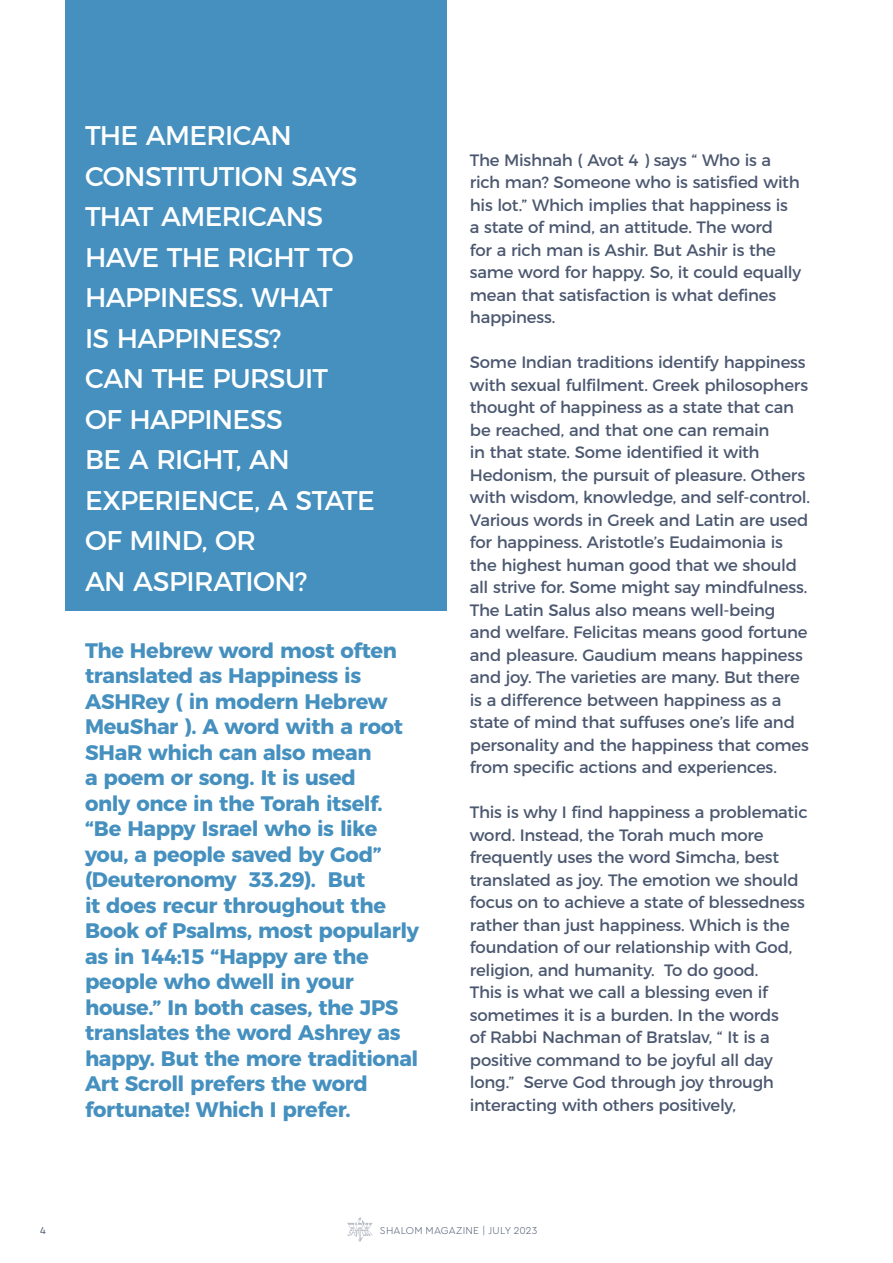
<style>
.page{position:relative;width:893px;height:1263px;background:#fff}
.page>*{position:absolute;margin:0;border:0;box-sizing:border-box;transform-origin:0 0}
.header-copy{font:27px/40.5px "Montserrat";letter-spacing:-.025em;color:#fff}
.bodycopy{font:700 21px/25.5px "Montserrat";letter-spacing:-.015em;color:#4590bf}
.bodycopy-2{font:16.5px/22.5px "Montserrat";letter-spacing:-.015em;color:#4c5870}
.t1{font:300 10.5px "Cera Round Pro";letter-spacing:.015em;color:#4c5870}
.t2{font:10.5px "Cera Round Pro";color:#4c5870}
</style>
<div class="page">
<svg style="left:347px;top:1217px;width:26px;height:25px"></svg>
<div style="left:65px;top:0;width:381px;height:610px;background:#4590bf"></div>
<p class="header-copy" style="left:85px;top:113px;width:291px">THE AMERICAN<br>CONSTITUTION SAYS<br>THAT AMERICANS<br>HAVE THE RIGHT TO<br>HAPPINESS. WHAT<br>IS HAPPINESS?<br>CAN THE PURSUIT<br>OF HAPPINESS<br>BE A RIGHT, AN<br>EXPERIENCE, A STATE<br>OF MIND, OR</p>
<p class="header-copy" style="left:85px;top:559px;width:224px">AN ASPIRATION?</p>
<p class="bodycopy" style="left:85px;top:636px;width:335px">The Hebrew word most often translated as Happiness is<br>ASHRey ( in modern Hebrew<br>MeuShar ). A word with a root<br>SHaR which can also mean<br>a poem or song. It is used<br>only once in the Torah itself. “Be Happy Israel who is like you, a people saved by God” (Deuteronomy 33.29). But<br>it does recur throughout the<br>Book of Psalms, most popularly as in 144:15 “Happy are the people who dwell in your house.” In both cases, the JPS translates the word Ashrey as happy. But the more traditional<br>Art Scroll prefers the word fortunate! Which I prefer.</p>
<p class="bodycopy-2" style="left:470px;top:147px;width:333px">The Mishnah ( Avot 4 ) says “ Who is a rich man? Someone who is satisfied with his lot.” Which implies that happiness is a state of mind, an attitude. The word<br>for a rich man is Ashir. But Ashir is the same word for happy. So, it could equally mean that satisfaction is what defines happiness.</p>
<p class="bodycopy-2" style="left:470px;top:350px;width:342px">Some Indian traditions identify happiness with sexual fulfilment. Greek philosophers thought of happiness as a state that can be reached, and that one can remain<br>in that state. Some identified it with Hedonism, the pursuit of pleasure. Others with wisdom, knowledge, and self-control.<br>Various words in Greek and Latin are used for happiness. Aristotle’s Eudaimonia is the highest human good that we should all strive for. Some might say mindfulness.<br>The Latin Salus also means well-being and welfare. Felicitas means good fortune and pleasure. Gaudium means happiness and joy. The varieties are many. But there is a difference between happiness as a state of mind that suffuses one’s life and personality and the happiness that comes from specific actions and experiences.</p>
<p class="bodycopy-2" style="left:470px;top:800px;width:339px">This is why I find happiness a problematic word. Instead, the Torah much more frequently uses the word Simcha, best translated as joy. The emotion we should focus on to achieve a state of blessedness rather than just happiness. Which is the foundation of our relationship with God, religion, and humanity. To do good.<br>This is what we call a blessing even if sometimes it is a burden. In the words<br>of Rabbi Nachman of Bratslav, “ It is a positive command to be joyful all day long.” Serve God through joy through interacting with others positively,</p>
<p class="t2" style="left:40px;top:1223px;width:7px">4</p>
<p class="t1" style="left:380px;top:1223px;width:159px">SHALOM MAGAZINE | JULY 2023</p>
</div>
